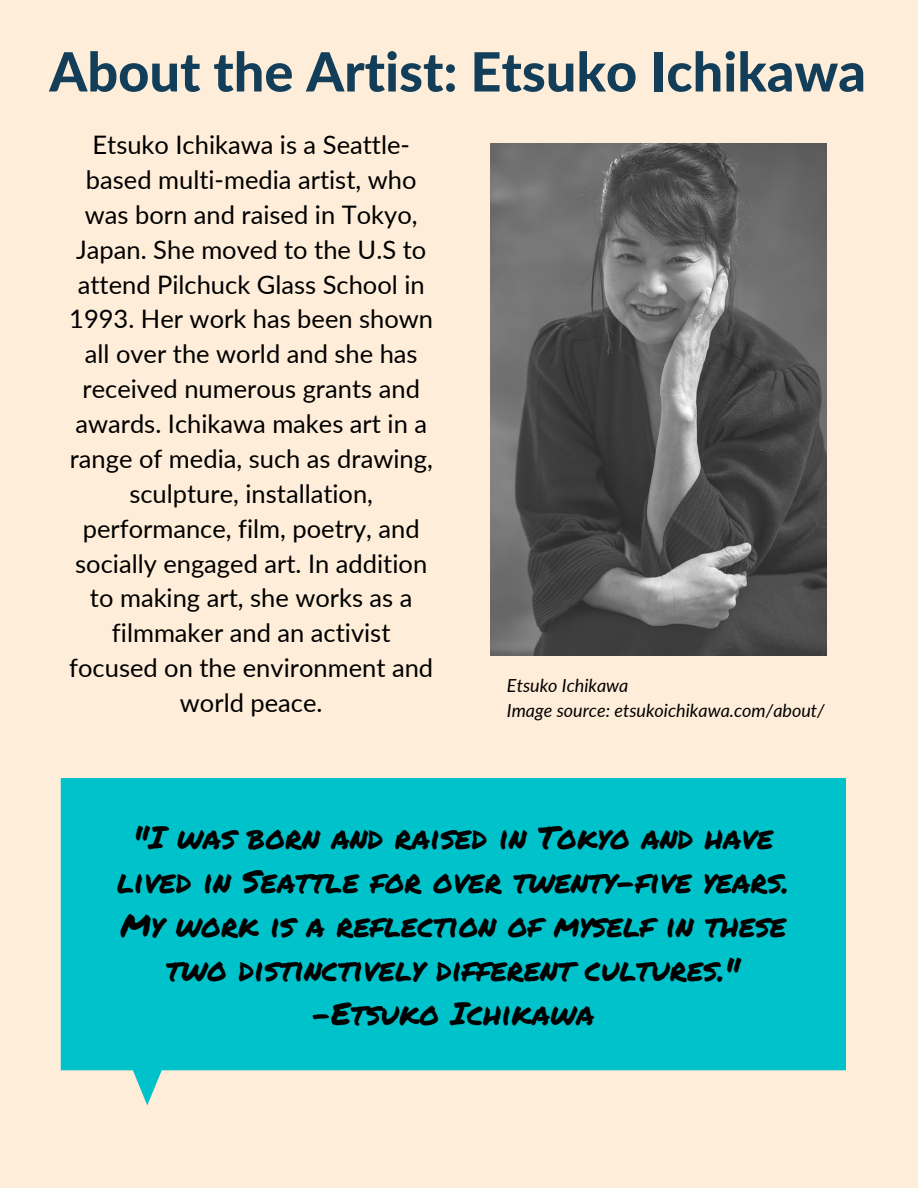
<style>
.page{position:relative;width:918px;height:1188px;background:#feedd8}
.page>*{position:absolute;margin:0;border:0;box-sizing:border-box;transform-origin:0 0}
.t1{font:800 54.15px "Lato";color:#123e59}
.t2{font:31.5px/43.8px "Permanent Marker";color:#000;text-align:center}
.t3{font:25.5px/34.8px "Lato";color:#000;text-align:center}
.t4{font:italic 18px "Lato";color:#000}
</style>
<div class="page">
<img style="left:491px;top:143px;width:335px;height:512px">
<svg style="left:61px;top:778px;width:785px;height:327px;background:#1ac6cc"></svg>
<p class="t1" style="left:49px;top:38px;width:818px">About the Artist: Etsuko Ichikawa</p>
<p class="t3" style="left:69px;top:127px;width:365px">Etsuko Ichikawa is a Seattle&shy;based multi-media artist, who was born and raised in Tokyo,<br>Japan. She moved to the U.S to attend Pilchuck Glass School in<br>1993. Her work has been shown all over the world and she has received numerous grants and awards. Ichikawa makes art in a range of media, such as drawing, sculpture, installation, performance, film, poetry, and socially engaged art. In addition to making art, she works as a filmmaker and an activist focused on the environment and world peace.</p>
<p class="t4" style="left:507px;top:674px;width:123px">Etsuko Ichikawa</p>
<p class="t4" style="left:507px;top:699px;width:319px">Image source: etsukoichikawa.com/about/</p>
<p class="t2" style="left:117px;top:815px;width:674px">"I was born and raised in Tokyo and have lived in Seattle for over twenty-five years.<br>My work is a reflection of myself in these two distinctively different cultures."</p>
<p class="t2" style="left:312px;top:991px;width:284px">-Etsuko Ichikawa</p>
</div>
